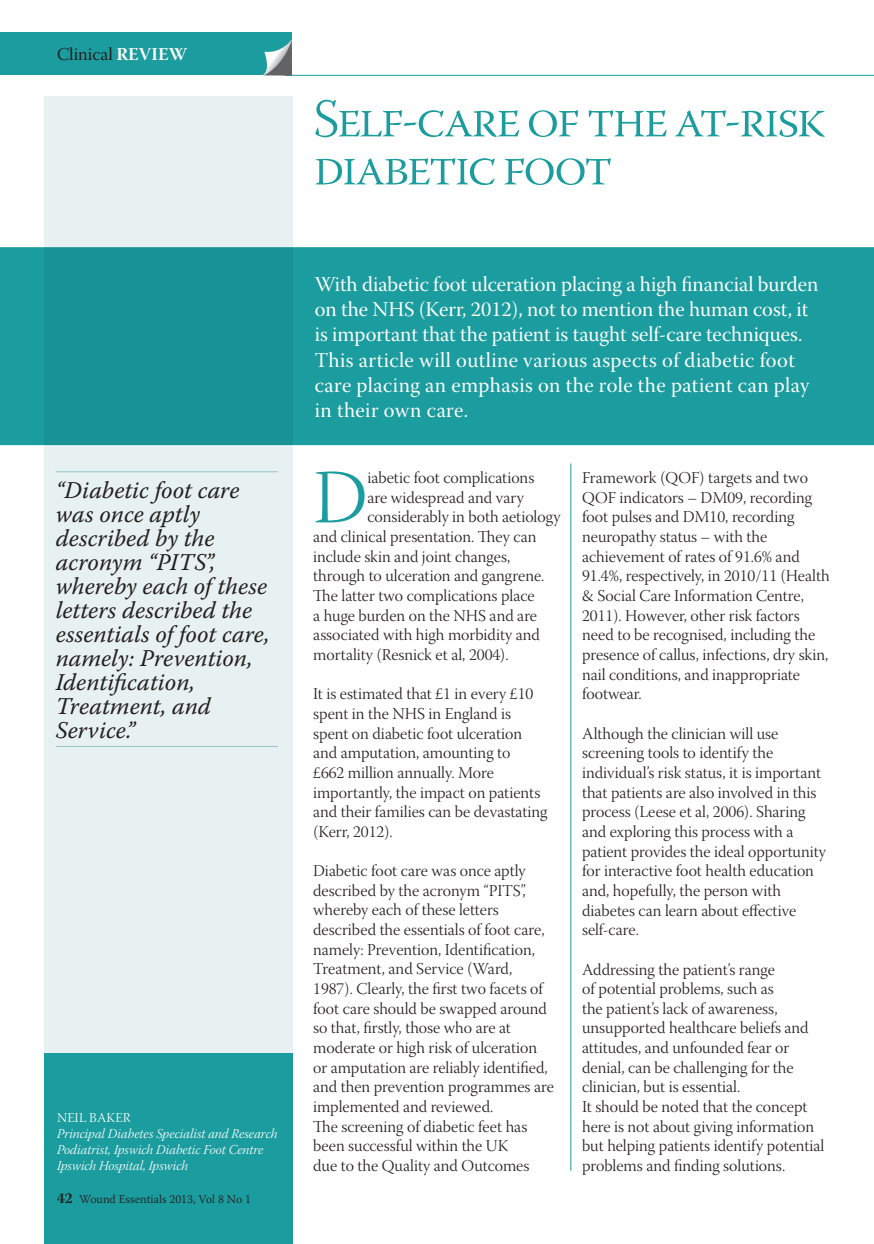
<style>
.page{position:relative;width:874px;height:1244px;background:#fff}
.page>*{position:absolute;margin:0;border:0;box-sizing:border-box;transform-origin:0 0}
.t1{font:76.05px "Warnock Pro Light Subh";color:#1b9c9e}
.t2{font:54px/48px "Warnock Pro Light Subh";letter-spacing:-.05em;color:#1b9c9e}
.t3{font:italic 24px/24px "Warnock Pro";color:#231f20}
.t4{font:21px/25.2px "Warnock Pro Subh";letter-spacing:.005em;color:#fff}
.t5{font:18px "Warnock Pro Subh";color:#231f20}
.t6{font:16.5px/19.6px "Warnock Pro Light Subh";color:#231f20}
.t7{font:13.5px/16.2px "Warnock Pro Light It Subh";color:#fff}
.t8{font:13.5px "Warnock Pro Light Subh";color:#fff}
.t9{font:300 12px "Warnock Pro";color:#231f20}
.s1{font-family:"Warnock Pro Bold Subh";color:#fff}
.s2{font-family:"Warnock Pro Bold Subh";font-weight:400;font-size:15px}
</style>
<div class="page">
<hr style="left:284px;top:75px;width:589px;height:1px;background:#1b9c9e">
<div style="left:0;top:33px;width:292px;height:42px;background:#1b9c9e"></div>
<svg style="left:263px;top:39px;width:29px;height:36px"></svg>
<div style="left:44px;top:1053px;width:248px;height:190px;background:#1b9c9e"></div>
<hr style="left:570px;top:463px;width:1px;height:707px;background:#1b9c9e">
<div style="left:44px;top:97px;width:248px;height:956px;background:#e8f1f1"></div>
<svg style="left:0;top:247px;width:873px;height:198px;background:#1a999b"></svg>
<hr style="left:56px;top:471px;width:222px;height:1px;background:#96c5c7">
<hr style="left:56px;top:746px;width:222px;height:1px;background:#96c5c7">
<p class="t5" style="left:57px;top:44px;width:132px">Clinical <span class="s1">REVIEW</span></p>
<h2 class="t2" style="left:313px;top:101px;width:514px">Self-care of the at-risk diabetic foot</h2>
<h3 class="t3" style="left:56px;top:477px;width:215px">“Diabetic foot care was once aptly described by the acronym “PITS”, whereby each of these letters described the essentials of foot care, namely: Prevention,<br>Identification,<br>Treatment, and<br>Service.”</h3>
<p class="t8" style="left:57px;top:1109px;width:50px">Neil Baker</p>
<p class="t7" style="left:57px;top:1126px;width:222px">Principal Diabetes Specialist and Research<br>Podiatrist, Ipswich Diabetic Foot Centre<br>Ipswich Hospital, Ipswich</p>
<p class="t9" style="left:57px;top:1191px;width:195px"><span class="s2">42</span> Wound Essentials 2013, Vol 8 No 1</p>
<p class="t4" style="left:315px;top:274px;width:505px">With diabetic foot ulceration placing a high financial burden on the NHS (Kerr, 2012), not to mention the human cost, it is important that the patient is taught self-care techniques.<br>This article will outline various aspects of diabetic foot care placing an emphasis on the role the patient can play in their own care.</p>
<h1 class="t1" style="left:313px;top:456px;width:56px">D</h1>
<p class="t6" style="left:367px;top:469px;width:168px">iabetic foot complications</p>
<p class="t6" style="left:367px;top:489px;width:158px">are widespread and vary</p>
<p class="t6" style="left:367px;top:509px;width:195px">considerably in both aetiology</p>
<p class="t6" style="left:313px;top:528px;width:225px">and clinical presentation. They can</p>
<p class="t6" style="left:313px;top:548px;width:199px">include skin and joint changes,</p>
<p class="t6" style="left:313px;top:568px;width:233px">through to ulceration and gangrene.</p>
<p class="t6" style="left:313px;top:587px;width:223px">The latter two complications place</p>
<p class="t6" style="left:313px;top:607px;width:225px">a huge burden on the NHS and are</p>
<p class="t6" style="left:313px;top:627px;width:228px">associated with high morbidity and</p>
<p class="t6" style="left:313px;top:646px;width:197px">mortality (Resnick et al, 2004).</p>
<p class="t6" style="left:313px;top:686px;width:236px">It is estimated that £1 in every £10 spent in the NHS in England is spent on diabetic foot ulceration and amputation, amounting to<br>£662 million annually. More importantly, the impact on patients and their families can be devastating (Kerr, 2012).</p>
<p class="t6" style="left:313px;top:862px;width:242px">Diabetic foot care was once aptly described by the acronym “PITS”, whereby each of these letters described the essentials of foot care, namely: Prevention, Identification, Treatment, and Service (Ward, 1987). Clearly, the first two facets of foot care should be swapped around so that, firstly, those who are at moderate or high risk of ulceration or amputation are reliably identified, and then prevention programmes are implemented and reviewed.<br>The screening of diabetic feet has been successful within the UK<br>due to the Quality and Outcomes</p>
<p class="t6" style="left:582px;top:469px;width:249px">Framework (QOF) targets and two<br>QOF indicators – DM09, recording foot pulses and DM10, recording neuropathy status – with the achievement of rates of 91.6% and<br>91.4%, respectively, in 2010/11 (Health &amp; Social Care Information Centre,<br>2011). However, other risk factors need to be recognised, including the presence of callus, infections, dry skin, nail conditions, and inappropriate footwear.</p>
<p class="t6" style="left:582px;top:725px;width:245px">Although the clinician will use screening tools to identify the individual’s risk status, it is important that patients are also involved in this process (Leese et al, 2006). Sharing and exploring this process with a patient provides the ideal opportunity for interactive foot health education and, hopefully, the person with diabetes can learn about effective self-care.</p>
<p class="t6" style="left:582px;top:961px;width:244px">Addressing the patient’s range<br>of potential problems, such as<br>the patient’s lack of awareness, unsupported healthcare beliefs and attitudes, and unfounded fear or denial, can be challenging for the clinician, but is essential.<br>It should be noted that the concept here is not about giving information but helping patients identify potential problems and finding solutions.</p>
</div>
